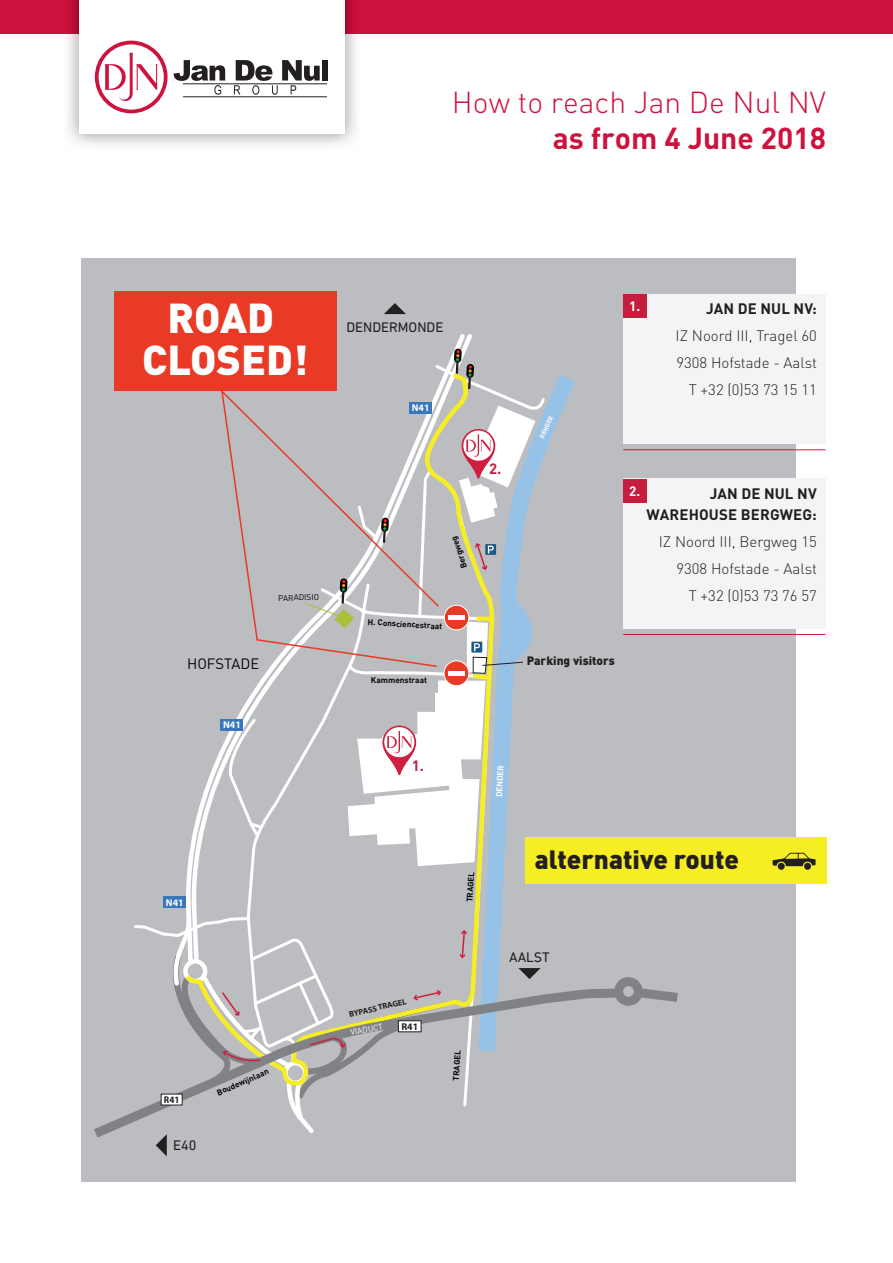
<style>
.page{position:relative;width:893px;height:1263px;background:#fff}
.page>*{position:absolute;margin:0;border:0;box-sizing:border-box;transform-origin:0 0}
.t1{font:900 41.25px/41.2px "DIN Pro";color:#fff;text-align:center}
.t2{font:300 30px "DIN Pro";color:#cd123d}
.t3{font:700 30px "DIN Pro";color:#cd123d}
.t4{font:900 26.1px "DIN Pro";color:#231f20}
.t5{font:300 15px/27px "DIN Pro";color:#231f20;text-align:right}
.t6{font:700 15px/21px "DIN Pro";letter-spacing:.01em;color:#231f20;text-align:right}
.t7{font:14.85px "DIN Pro";letter-spacing:-.005em;color:#050605}
.t8{font:700 14.85px "DIN Pro";color:#c41e3c}
.t9{font:14.1px "DIN Next LT Pro";color:#231f20}
.t10{font:700 13.5px "DIN Pro";color:#fff}
.t11{font:900 12px "DIN Pro";color:#231f20}
.t12{font:700 9.9px "Myriad Pro";color:#fff}
.t13{font:700 9.9px "Myriad Pro";color:#231f20}
.t14{font:700 9.75px "Myriad Pro";color:#231f20;scale:.94 1}
.t15{font:700 8.25px "DIN Pro";letter-spacing:-.01em;color:#050504}
.t16{font:700 8.25px "Myriad Pro";color:#231f20}
.t17{font:8.25px "DIN Pro";letter-spacing:-.005em;color:#050605}
.t18{font:8.25px "DIN Pro";color:#fff}
.t19{font:700 8.25px "DIN Pro";color:#fff}
.t20{font:700 6.15px "DIN Pro";color:#fff}
</style>
<div class="page">
<div style="left:81px;top:259px;width:715px;height:923px;background:#bcbdc0"></div>
<div style="left:614px;top:977px;width:29px;height:29px;border:9px solid #808285;border-radius:50%"></div>
<svg style="left:629px;top:983px;width:49px;height:23px"></svg>
<svg style="left:494px;top:375px;width:81px;height:609px"></svg>
<svg style="left:186px;top:670px;width:308px;height:314px"></svg>
<svg style="left:475px;top:984px;width:152px;height:67px"></svg>
<svg style="left:384px;top:303px;width:22px;height:11px"></svg>
<svg style="left:518px;top:968px;width:23px;height:11px"></svg>
<div style="left:114px;top:292px;width:223px;height:99px;background:#e83a24"></div>
<svg style="left:221px;top:391px;width:83px;height:277px"></svg>
<svg style="left:94px;top:896px;width:381px;height:260px"></svg>
<div style="left:525px;top:838px;width:302px;height:46px;background:#f6ed23"></div>
<svg style="left:772px;top:853px;width:44px;height:13px"></svg>
<div style="left:804px;top:863px;width:7px;height:7px;background:#231f20;border-radius:50%"></div>
<div style="left:778px;top:863px;width:7px;height:7px;background:#231f20;border-radius:50%"></div>
<svg style="left:304px;top:348px;width:243px;height:518px"></svg>
<div style="left:0;top:0;width:893px;height:33px;background:#cd123d"></div>
<img style="left:63px;top:0;width:298px;height:145px">
<div style="left:79px;top:0;width:266px;height:134px;background:#fff"></div>
<svg style="left:174px;top:60px;width:51px;height:35px"></svg>
<svg style="left:234px;top:60px;width:86px;height:35px"></svg>
<div style="left:322px;top:60px;width:6px;height:21px;background:#231f20"></div>
<hr style="left:183px;top:83px;width:144px;height:1px;background:#231f20">
<hr style="left:183px;top:96px;width:144px;height:1px;background:#231f20">
<svg style="left:95px;top:41px;width:73px;height:72px"></svg>
<div style="left:99px;top:44px;width:65px;height:66px;background:#fff;border-radius:50%"></div>
<svg style="left:104px;top:53px;width:54px;height:49px"></svg>
<div style="left:623px;top:294px;width:202px;height:150px;background:#f3f4f5"></div>
<hr style="left:623px;top:449px;width:202px;height:1px;background:#c41e3c">
<div style="left:623px;top:294px;width:24px;height:24px;background:#c41e3c"></div>
<div style="left:623px;top:479px;width:202px;height:150px;background:#f3f4f5"></div>
<hr style="left:623px;top:634px;width:202px;height:1px;background:#c41e3c">
<div style="left:623px;top:479px;width:24px;height:23px;background:#c41e3c"></div>
<h2 class="t2" style="left:452px;top:79px;width:375px">How to reach Jan De Nul NV</h2>
<h2 class="t3" style="left:553px;top:113px;width:274px">as from 4 June 2018</h2>
<h1 class="t1" style="left:142px;top:293px;width:167px">ROAD<br>CLOSED!</h1>
<p class="t17" style="left:278px;top:591px;width:43px">PARADISIO</p>
<p class="t7" style="left:187px;top:652px;width:74px">HOFSTADE</p>
<p class="t12" style="left:223px;top:718px;width:19px">N41</p>
<p class="t12" style="left:166px;top:896px;width:19px">N41</p>
<p class="t14" style="left:164px;top:1093px;width:18px">R41</p>
<p class="t9" style="left:173px;top:1137px;width:25px">E40</p>
<p class="t15" style="left:214px;top:1086px;width:57px;rotate:-23deg">Boudewijnlaan</p>
<p class="t9" style="left:346px;top:319px;width:99px">DENDERMONDE</p>
<p class="t12" style="left:412px;top:401px;width:19px">N41</p>
<p class="t8" style="left:489px;top:457px;width:14px">2.</p>
<p class="t15" style="left:458px;top:570px;width:35px;rotate:-109deg">Bergweg</p>
<p class="t15" style="left:368px;top:615px;width:76px;rotate:3deg">H. Consciencestraat</p>
<p class="t15" style="left:371px;top:673px;width:58px">Kammenstraat</p>
<p class="t20" style="left:537px;top:436px;width:25px;rotate:-65deg">DENDER</p>
<p class="t10" style="left:629px;top:295px;width:13px">1.</p>
<p class="t6" style="left:706px;top:296px;width:112px">JAN DE NUL NV:</p>
<p class="t5" style="left:676px;top:321px;width:143px">IZ Noord III, Tragel 60<br>9308 Hofstade - Aalst<br>T +32 (0)53 73 15 11</p>
<p class="t10" style="left:629px;top:479px;width:13px">2.</p>
<p class="t6" style="left:646px;top:481px;width:172px">JAN DE NUL NV<br>WAREHOUSE BERGWEG:</p>
<p class="t5" style="left:659px;top:526px;width:160px">IZ Noord III, Bergweg 15<br>9308 Hofstade - Aalst<br>T +32 (0)53 73 76 57</p>
<p class="t11" style="left:527px;top:650px;width:89px">Parking visitors</p>
<p class="t8" style="left:412px;top:753px;width:14px">1.</p>
<p class="t16" style="left:348px;top:1009px;width:60px;rotate:-13deg">BYPASS TRAGEL</p>
<p class="t18" style="left:349px;top:1025px;width:34px;rotate:-11deg">VIADUCT</p>
<p class="t13" style="left:401px;top:1020px;width:18px">R41</p>
<p class="t15" style="left:463px;top:902px;width:32px;rotate:-86deg">TRAGEL</p>
<p class="t19" style="left:492px;top:797px;width:34px;rotate:-87deg">DENDER</p>
<h3 class="t4" style="left:535px;top:837px;width:206px">alternative route</h3>
<p class="t9" style="left:509px;top:949px;width:42px">AALST</p>
<p class="t15" style="left:449px;top:1080px;width:32px;rotate:-86deg">TRAGEL</p>
</div>
